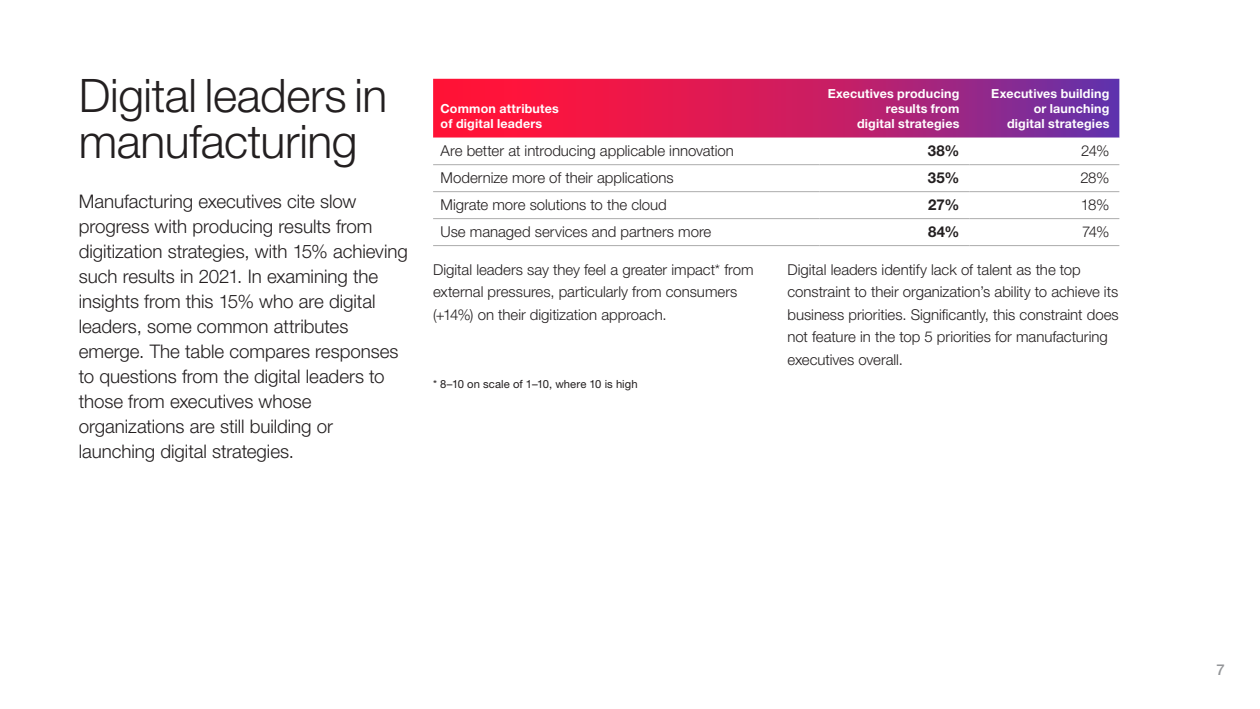
<style>
.page{position:relative;width:1260px;height:709px;background:#fff}
.page>*{position:absolute;margin:0;border:0;box-sizing:border-box;transform-origin:0 0}
.t1{font:300 46.25px/46.2px "Helvetica Neue LT Pro";letter-spacing:-.01em;color:#231f20}
.Text_intro{font:300 18.75px/25px "Helvetica Neue LT Pro";letter-spacing:-.005em;color:#231f20}
.Text{font:300 15px/22.5px "Helvetica Neue LT Pro";color:#231f20}
.Text_Table{font:300 15px "Helvetica Neue LT Pro";color:#231f20}
.Text_Table-2{font:700 15px "Helvetica Neue LT Pro";letter-spacing:.02em;color:#231f20}
.t2{font:500 15px "Helvetica Neue LT Pro";color:#939598}
.TABLE_TX_top_header{font:700 12.5px/15px "Helvetica Neue LT Pro";letter-spacing:.015em;color:#fff;text-align:right}
.Text_caption{font:11.25px "Helvetica Neue LT Pro";letter-spacing:.01em;color:#231f20}
</style>
<div class="page">
<svg style="left:433px;top:79px;width:686px;height:59px;background:#c62065"></svg>
<svg style="left:433px;top:165px;width:686px;height:55px"></svg>
<hr style="left:433px;top:164px;width:386px;height:1px;background:#acacac">
<hr style="left:819px;top:164px;width:150px;height:1px;background:#acacac">
<hr style="left:969px;top:164px;width:150px;height:1px;background:#acacac">
<hr style="left:433px;top:191px;width:386px;height:1px;background:#acacac">
<hr style="left:819px;top:191px;width:150px;height:1px;background:#acacac">
<hr style="left:969px;top:191px;width:150px;height:1px;background:#acacac">
<hr style="left:433px;top:218px;width:386px;height:1px;background:#acacac">
<hr style="left:819px;top:218px;width:150px;height:1px;background:#acacac">
<hr style="left:969px;top:218px;width:150px;height:1px;background:#acacac">
<hr style="left:433px;top:245px;width:386px;height:1px;background:#acacac">
<hr style="left:819px;top:245px;width:150px;height:1px;background:#acacac">
<hr style="left:969px;top:245px;width:150px;height:1px;background:#acacac">
<h1 class="t1" style="left:79px;top:71px;width:310px">Digital leaders in manufacturing</h1>
<p class="Text_intro" style="left:79px;top:188px;width:331px">Manufacturing executives cite slow progress with producing results from digitization strategies, with 15% achieving such results in 2021. In examining the insights from this 15% who are digital leaders, some common attributes emerge. The table compares responses to questions from the digital leaders to those from executives whose organizations are still building or launching digital strategies.</p>
<p class="TABLE_TX_top_header" style="left:441px;top:100px;width:120px;text-align:left">Common attributes of digital leaders</p>
<p class="TABLE_TX_top_header" style="left:828px;top:85px;width:133px">Executives producing results from<br>digital strategies</p>
<p class="TABLE_TX_top_header" style="left:991px;top:85px;width:120px">Executives building or launching<br>digital strategies</p>
<p class="Text_Table" style="left:441px;top:141px;width:295px">Are better at introducing applicable innovation</p>
<p class="Text_Table-2" style="left:928px;top:141px;width:33px">38%</p>
<p class="Text_Table" style="left:1081px;top:141px;width:30px">24%</p>
<p class="Text_Table" style="left:441px;top:168px;width:234px">Modernize more of their applications</p>
<p class="Text_Table-2" style="left:928px;top:168px;width:33px">35%</p>
<p class="Text_Table" style="left:1080px;top:168px;width:31px">28%</p>
<p class="Text_Table" style="left:441px;top:195px;width:228px">Migrate more solutions to the cloud</p>
<p class="Text_Table-2" style="left:928px;top:195px;width:33px">27%</p>
<p class="Text_Table" style="left:1081px;top:195px;width:30px">18%</p>
<p class="Text_Table" style="left:441px;top:222px;width:272px">Use managed services and partners more</p>
<p class="Text_Table-2" style="left:928px;top:222px;width:33px">84%</p>
<p class="Text_Table" style="left:1082px;top:222px;width:29px">74%</p>
<p class="Text" style="left:433px;top:258px;width:322px">Digital leaders say they feel a greater impact* from external pressures, particularly from consumers (+14%) on their digitization approach.</p>
<p class="Text" style="left:788px;top:258px;width:333px">Digital leaders identify lack of talent as the top constraint to their organization’s ability to achieve its business priorities. Significantly, this constraint does not feature in the top 5 priorities for manufacturing executives overall.</p>
<p class="Text_caption" style="left:433px;top:377px;width:206px">* 8–10 on scale of 1–10, where 10 is high</p>
<p class="t2" style="left:1216px;top:660px;width:10px">7</p>
</div>
